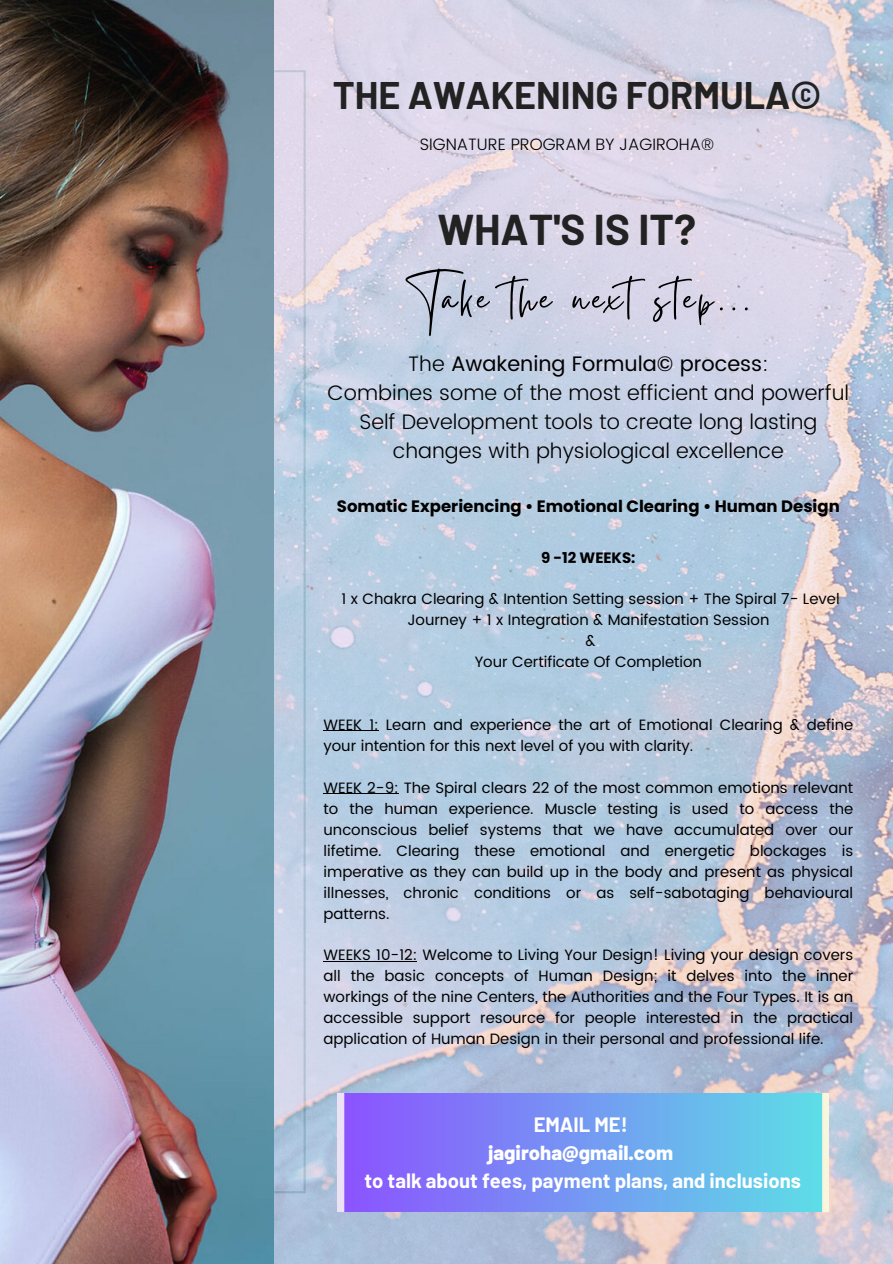
<style>
.page{position:relative;width:893px;height:1264px;background:#fff}
.page>*{position:absolute;margin:0;border:0;box-sizing:border-box;transform-origin:0 0}
.t1{font:51.75px "Gistesy";letter-spacing:.08em;color:#000}
.t2{font:700 42.15px "Barlow";color:#222}
.t3{font:700 37.65px "Barlow";color:#222}
.t4{font:300 21px/28.8px "Poppins";color:#000;text-align:center}
.t5{font:21px "Poppins";color:#000}
.t6{font:700 20.25px "Barlow";color:#fff}
.t7{font:800 20.25px "Barlow";color:#fff}
.t8{font:700 16.5px "Poppins";color:#000}
.t9{font:300 16.5px "Poppins";color:#000}
.t10{font:15px/21px "Poppins";color:#000;text-align:justify}
.t11{font:700 15px "Poppins";color:#000}
.s1{font-weight:300}
</style>
<div class="page">
<img style="left:273px;top:0;width:619px;height:1263px">
<hr style="left:323px;top:730px;width:55px;height:1px;background:#000">
<hr style="left:323px;top:793px;width:75px;height:1px;background:#000">
<hr style="left:323px;top:961px;width:94px;height:1px;background:#000">
<img style="left:0;top:0;width:273px;height:1263px">
<img style="left:337px;top:1093px;width:491px;height:118px">
<p class="t3" style="left:333px;top:71px;width:490px">THE AWAKENING FORMULA©</p>
<p class="t9" style="left:420px;top:134px;width:296px">SIGNATURE PROGRAM BY JAGIROHA®</p>
<p class="t2" style="left:438px;top:202px;width:259px">WHAT'S IS IT?</p>
<p class="t1" style="left:403px;top:262px;width:348px">Take the nextstep...</p>
<p class="t5" style="left:408px;top:351px;width:362px"><span class="s1">The</span> Awakening Formula© process<span class="s1">:</span></p>
<p class="t4" style="left:327px;top:378px;width:523px">Combines some of the most efficient and powerful<br>Self Development tools to create long lasting changes with physiological excellence</p>
<p class="t8" style="left:337px;top:494px;width:504px">Somatic Experiencing • Emotional Clearing • Human Design</p>
<p class="t11" style="left:541px;top:547px;width:96px">9 -12 WEEKS:</p>
<p class="t10" style="left:341px;top:588px;width:499px;text-align:center">1 x Chakra Clearing &amp; Intention Setting session + The Spiral 7- Level<br>Journey + 1 x Integration &amp; Manifestation Session</p>
<p class="t10" style="left:585px;top:630px;width:12px">&amp;</p>
<p class="t10" style="left:474px;top:651px;width:229px">Your Certificate Of Completion</p>
<p class="t10" style="left:323px;top:714px;width:531px">WEEK 1: Learn and experience the art of Emotional Clearing &amp; define your intention for this next level of you with clarity.</p>
<p class="t10" style="left:323px;top:777px;width:531px">WEEK 2-9: The Spiral clears 22 of the most common emotions relevant to the human experience. Muscle testing is used to access the unconscious belief systems that we have accumulated over our lifetime. Clearing these emotional and energetic blockages is imperative as they can build up in the body and present as physical illnesses, chronic conditions or as self-sabotaging behavioural patterns.</p>
<p class="t10" style="left:323px;top:944px;width:531px">WEEKS 10-12: Welcome to Living Your Design! Living your design covers all the basic concepts of Human Design; it delves into the inner workings of the nine Centers, the Authorities and the Four Types. It is an accessible support resource for people interested in the practical application of Human Design in their personal and professional life.</p>
<p class="t6" style="left:533px;top:1111px;width:95px">EMAIL ME!</p>
<p class="t7" style="left:488px;top:1139px;width:187px">jagiroha@gmail.com</p>
<p class="t6" style="left:364px;top:1167px;width:438px">to talk about fees, payment plans, and inclusions</p>
</div>
